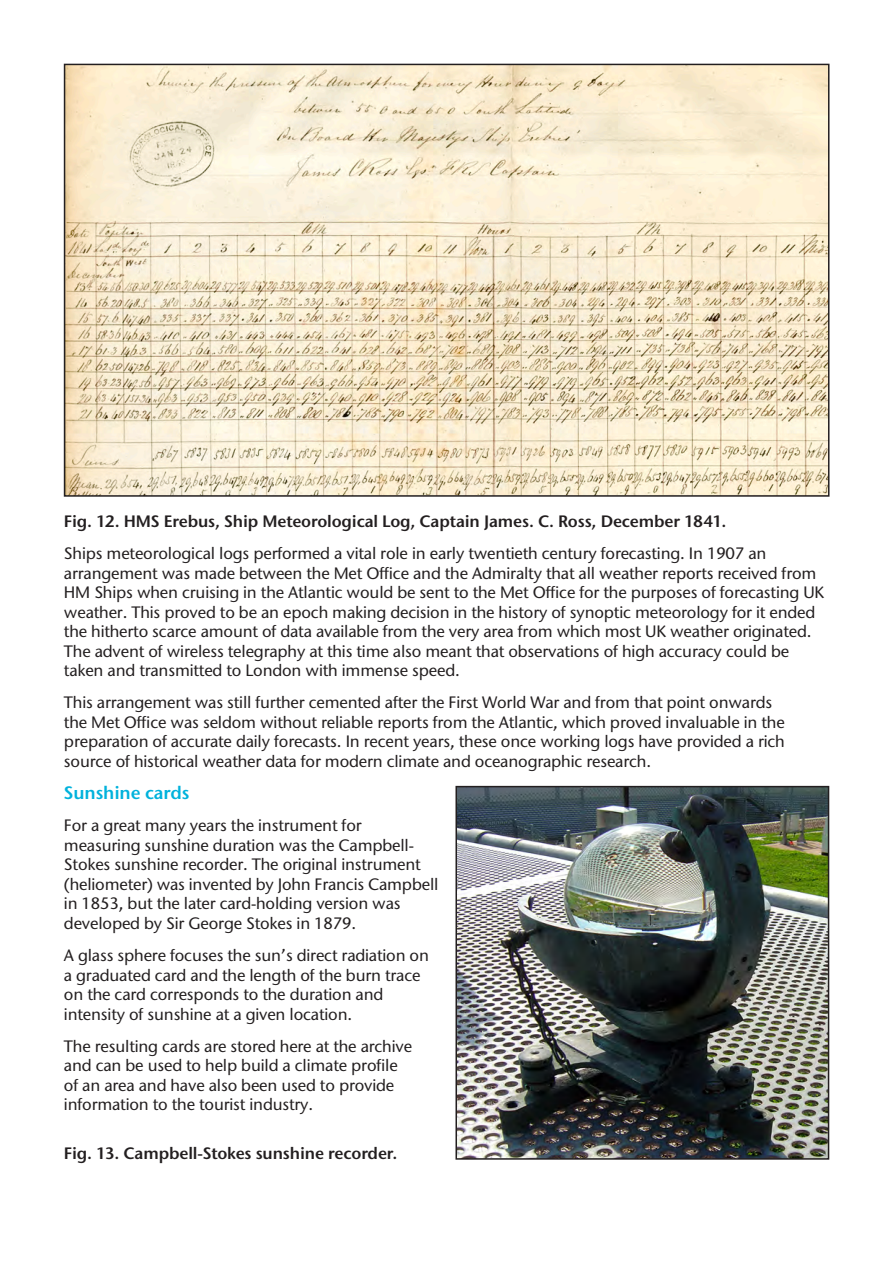
<style>
.page{position:relative;width:893px;height:1263px;background:#fff}
.page>*{position:absolute;margin:0;border:0;box-sizing:border-box;transform-origin:0 0}
.t1{font:18px "Stone Sans ITC Semi";letter-spacing:-.01em;color:#00b2dc}
.Default{font:500 16.5px/19.5px "Stone Sans ITC";letter-spacing:-.01em;color:#231f20}
.Normal__Web{font:16.5px "Stone Sans ITC Semi";letter-spacing:-.01em;color:#231f20}
</style>
<div class="page">
<img style="left:67px;top:67px;width:759px;height:427px">
<div style="left:64px;top:64px;width:765px;height:433px;border:2px solid #231f20"></div>
<img style="left:458px;top:789px;width:368px;height:368px">
<div style="left:455px;top:786px;width:374px;height:374px;border:2px solid #231f20"></div>
<p class="Normal__Web" style="left:64px;top:511px;width:664px">Fig. 12. HMS Erebus, Ship Meteorological Log, Captain James. C. Ross, December 1841.</p>
<p class="Default" style="left:64px;top:543px;width:762px">Ships meteorological logs performed a vital role in early twentieth century forecasting. In 1907 an arrangement was made between the Met Office and the Admiralty that all weather reports received from HM Ships when cruising in the Atlantic would be sent to the Met Office for the purposes of forecasting UK weather. This proved to be an epoch making decision in the history of synoptic meteorology for it ended the hitherto scarce amount of data available from the very area from which most UK weather originated.<br>The advent of wireless telegraphy at this time also meant that observations of high accuracy could be taken and transmitted to London with immense speed.</p>
<p class="Default" style="left:64px;top:693px;width:722px">This arrangement was still further cemented after the First World War and from that point onwards the Met Office was seldom without reliable reports from the Atlantic, which proved invaluable in the preparation of accurate daily forecasts. In recent years, these once working logs have provided a rich source of historical weather data for modern climate and oceanographic research.</p>
<p class="t1" style="left:64px;top:782px;width:127px">Sunshine cards</p>
<p class="Default" style="left:64px;top:816px;width:376px">For a great many years the instrument for measuring sunshine duration was the Campbell-Stokes sunshine recorder. The original instrument (heliometer) was invented by John Francis Campbell in 1853, but the later card-holding version was developed by Sir George Stokes in 1879.</p>
<p class="Default" style="left:64px;top:945px;width:367px">A glass sphere focuses the sun’s direct radiation on a graduated card and the length of the burn trace on the card corresponds to the duration and intensity of sunshine at a given location.</p>
<p class="Default" style="left:64px;top:1036px;width:350px">The resulting cards are stored here at the archive and can be used to help build a climate profile of an area and have also been used to provide information to the tourist industry.</p>
<p class="Normal__Web" style="left:64px;top:1143px;width:335px">Fig. 13. Campbell-Stokes sunshine recorder.</p>
</div>
